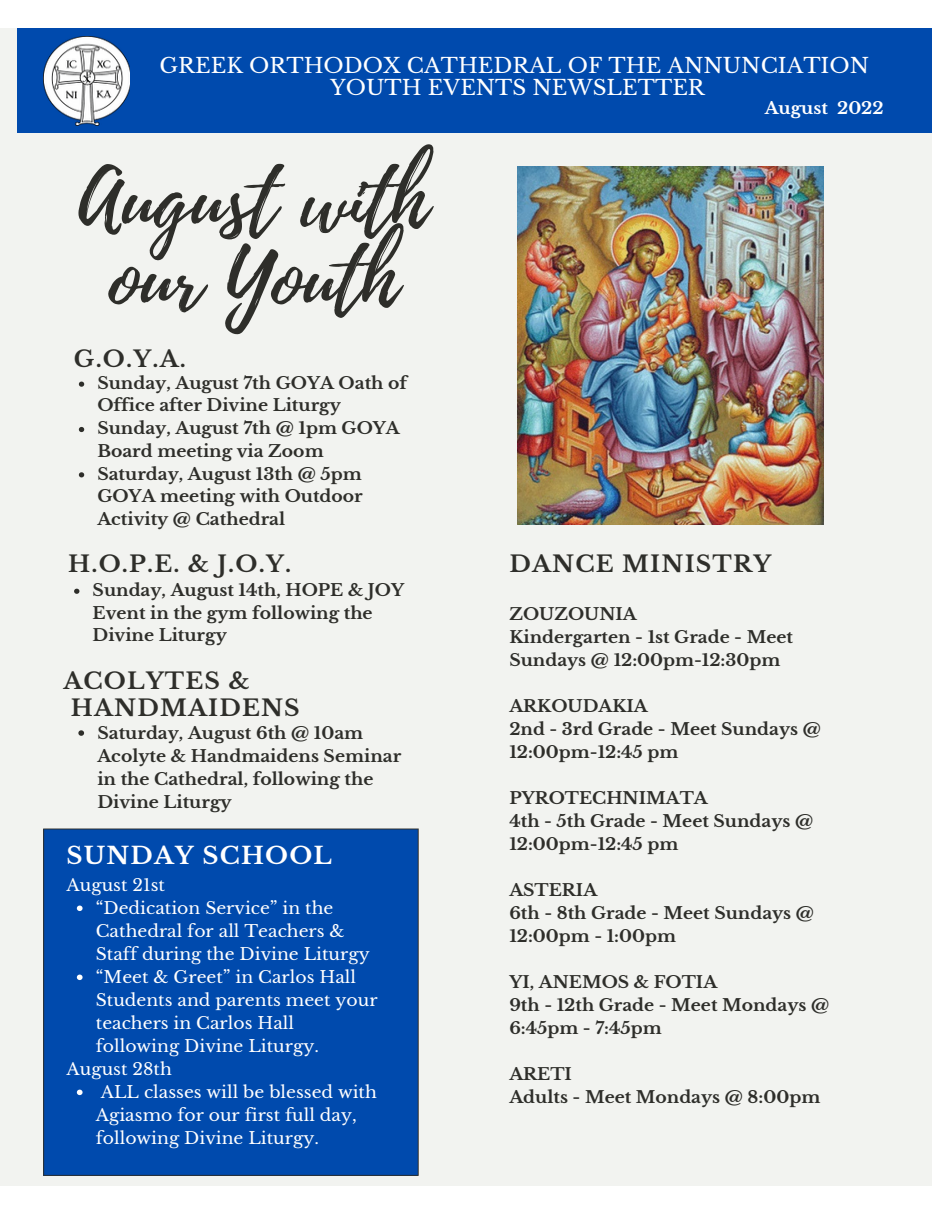
<style>
.page{position:relative;width:945px;height:1215px;background:#fff}
.page>*{position:absolute;margin:0;border:0;box-sizing:border-box;transform-origin:0 0}
.t1{font:79.65px/78.9px "Playlist Script";color:#2e2e2a;text-align:center;scale:1.04 1}
.t2{font:700 23.4px "Libre Baskerville";letter-spacing:.05em;color:#fff;scale:1.04 1}
.t3{font:700 22.5px/26.2px "Libre Baskerville";letter-spacing:.05em;color:#2e2e2a;scale:1.04 1}
.t4{font:20.55px/22.6px "Libre Baskerville";color:#fff;text-align:center;scale:1.04 1}
.t5{font:700 16.5px/23px "Libre Baskerville";color:#2e2e2a;scale:1.04 1}
.t6{font:16.5px/23px "Libre Baskerville";color:#fff;scale:1.04 1}
.t7{font:700 16.5px "Libre Baskerville";color:#fff;scale:1.04 1}
</style>
<div class="page">
<div style="left:0;top:29px;width:932px;height:1157px;background:#f2f3f0"></div>
<div style="left:17px;top:29px;width:915px;height:104px;background:#004aad"></div>
<img style="left:517px;top:167px;width:306px;height:357px">
<svg style="left:78px;top:730px;width:6px;height:6px"></svg>
<div style="left:44px;top:829px;width:374px;height:346px;background:#004aad"></div>
<hr style="left:43px;top:829px;width:1px;height:346px;background:#2e2e2a">
<hr style="left:418px;top:829px;width:1px;height:346px;background:#2e2e2a">
<hr style="left:44px;top:1175px;width:374px;height:1px;background:#2e2e2a">
<hr style="left:44px;top:829px;width:374px;height:1px;background:#2e2e2a">
<img style="left:43px;top:36px;width:87px;height:90px">
<svg style="left:79px;top:382px;width:5px;height:5px"></svg>
<svg style="left:79px;top:427px;width:5px;height:5px"></svg>
<svg style="left:79px;top:472px;width:5px;height:5px"></svg>
<svg style="left:74px;top:589px;width:5px;height:5px"></svg>
<svg style="left:77px;top:906px;width:6px;height:5px"></svg>
<svg style="left:77px;top:975px;width:6px;height:5px"></svg>
<svg style="left:77px;top:1090px;width:6px;height:5px"></svg>
<p class="t4" style="left:160px;top:54px;width:684px">GREEK ORTHODOX CATHEDRAL OF THE ANNUNCIATION<br>YOUTH EVENTS NEWSLETTER</p>
<p class="t7" style="left:765px;top:98px;width:116px">August 2022</p>
<h1 class="t1" style="left:78px;top:164px;width:337px">August with our Youth</h1>
<h3 class="t3" style="left:74px;top:346px;width:109px">G.O.Y.A.</h3>
<p class="t5" style="left:97px;top:372px;width:299px">Sunday, August 7th GOYA Oath of<br>Office after Divine Liturgy<br>Sunday, August 7th @ 1pm GOYA<br>Board meeting via Zoom<br>Saturday, August 13th @ 5pm<br>GOYA meeting with Outdoor<br>Activity @ Cathedral</p>
<h3 class="t3" style="left:68px;top:551px;width:216px">H.O.P.E. &amp; J.O.Y.</h3>
<p class="t5" style="left:93px;top:579px;width:301px">Sunday, August 14th, HOPE &amp; JOY<br>Event in the gym following the<br>Divine Liturgy</p>
<h3 class="t3" style="left:71px;top:668px;width:222px;text-indent:-7px">ACOLYTES &amp;<br>HANDMAIDENS</h3>
<p class="t5" style="left:97px;top:722px;width:294px">Saturday, August 6th @ 10am<br>Acolyte &amp; Handmaidens Seminar in the Cathedral, following the<br>Divine Liturgy</p>
<h2 class="t2" style="left:67px;top:842px;width:257px">SUNDAY SCHOOL</h2>
<p class="t6" style="left:67px;top:874px;width:96px">August 21st</p>
<p class="t6" style="left:96px;top:897px;width:272px">“Dedication Service” in the<br>Cathedral for all Teachers &amp;<br>Staff during the Divine Liturgy “Meet &amp; Greet” in Carlos Hall<br>Students and parents meet your teachers in Carlos Hall following Divine Liturgy.</p>
<p class="t6" style="left:96px;top:1081px;width:272px">ALL classes will be blessed with<br>Agiasmo for our first full day, following Divine Liturgy.</p>
<p class="t6" style="left:67px;top:1058px;width:103px">August 28th</p>
<h3 class="t3" style="left:509px;top:551px;width:253px">DANCE MINISTRY</h3>
<p class="t5" style="left:509px;top:603px;width:274px">ZOUZOUNIA<br>Kindergarten - 1st Grade - Meet<br>Sundays @ 12:00pm-12:30pm</p>
<p class="t5" style="left:509px;top:695px;width:301px">ARKOUDAKIA<br>2nd - 3rd Grade - Meet Sundays @<br>12:00pm-12:45 pm</p>
<p class="t5" style="left:509px;top:787px;width:294px">PYROTECHNIMATA<br>4th - 5th Grade - Meet Sundays @<br>12:00pm-12:45 pm</p>
<p class="t5" style="left:509px;top:879px;width:295px">ASTERIA<br>6th - 8th Grade - Meet Sundays @<br>12:00pm - 1:00pm</p>
<p class="t5" style="left:509px;top:971px;width:309px">YI, ANEMOS &amp; FOTIA<br>9th - 12th Grade - Meet Mondays @<br>6:45pm - 7:45pm</p>
<p class="t5" style="left:509px;top:1063px;width:301px">ARETI<br>Adults - Meet Mondays @ 8:00pm</p>
</div>
